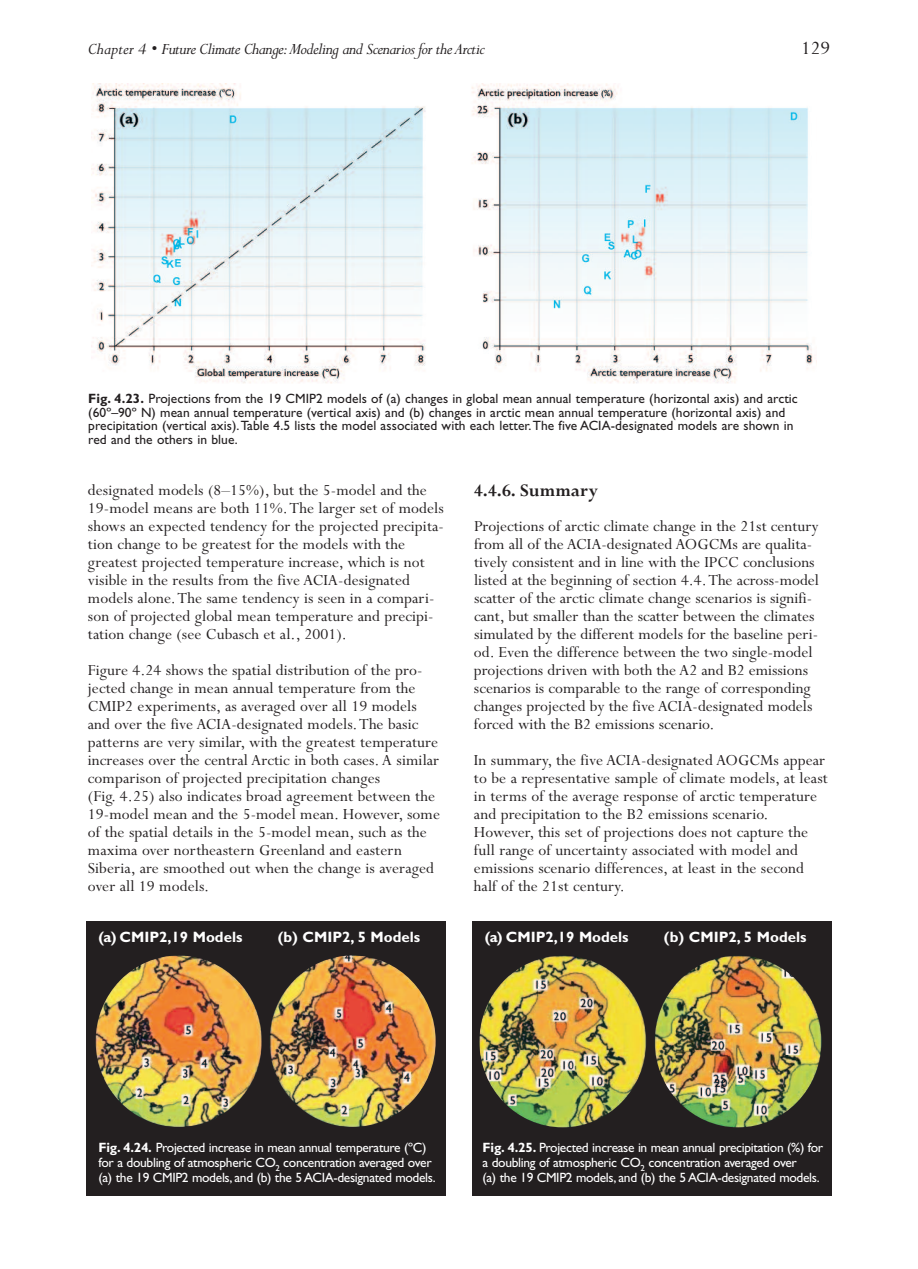
<style>
.page{position:relative;width:918px;height:1269px;background:#fff}
.page>*{position:absolute;margin:0;border:0;box-sizing:border-box;transform-origin:0 0}
.t1{font:21px "Perpetua";color:#231f20}
.t2{font:700 19.5px "Perpetua";color:#231f20}
.t3{font:italic 18px "Perpetua";letter-spacing:-.035em;color:#231f20}
.t4{font:17.25px/18px "Perpetua";letter-spacing:.005em;color:#231f20}
.t5{font:700 15px "Gill Sans";color:#fff}
.t6{font:13.5px/13.5px "Gill Sans";letter-spacing:.005em;color:#231f20}
.t7{font:13.5px/15px "Gill Sans";letter-spacing:-.025em;color:#fff}
.s1{font-weight:700}
</style>
<div class="page">
<div style="left:472px;top:921px;width:360px;height:274px;background:#231f20"></div>
<div style="left:86px;top:921px;width:360px;height:274px;background:#231f20"></div>
<img style="left:479px;top:956px;width:343px;height:171px">
<img style="left:96px;top:955px;width:340px;height:172px">
<img style="left:92px;top:83px;width:725px;height:301px">
<p class="t3" style="left:88px;top:43px;width:399px">Chapter 4 • Future Climate Change:Modeling and Scenarios for the Arctic</p>
<p class="t1" style="left:801px;top:40px;width:30px">129</p>
<p class="t6" style="left:88px;top:393px;width:711px"><span class="s1">Fig. 4.23.</span> Projections from the 19 CMIP2 models of (a) changes in global mean annual temperature (horizontal axis) and arctic (60º–90º N) mean annual temperature (vertical axis) and (b) changes in arctic mean annual temperature (horizontal axis) and precipitation (vertical axis).Table 4.5 lists the model associated with each letter.The five ACIA-designated models are shown in red and the others in blue.</p>
<p class="t4" style="left:88px;top:483px;width:358px">designated models (8–15%), but the 5-model and the 19-model means are both 11%.The larger set of models shows an expected tendency for the projected precipita&shy;tion change to be greatest for the models with the greatest projected temperature increase, which is not visible in the results from the five ACIA-designated models alone.The same tendency is seen in a compari&shy;son of projected global mean temperature and precipi&shy;tation change (see Cubasch et al., 2001).</p>
<p class="t4" style="left:88px;top:663px;width:354px">Figure 4.24 shows the spatial distribution of the pro&shy;jected change in mean annual temperature from the CMIP2 experiments, as averaged over all 19 models and over the five ACIA-designated models.The basic patterns are very similar, with the greatest temperature increases over the central Arctic in both cases. A similar comparison of projected precipitation changes<br>(Fig. 4.25) also indicates broad agreement between the 19-model mean and the 5-model mean. However, some of the spatial details in the 5-model mean, such as the maxima over northeastern Greenland and eastern Siberia, are smoothed out when the change is averaged over all 19 models.</p>
<p class="t2" style="left:474px;top:483px;width:126px">4.4.6. Summary</p>
<p class="t4" style="left:474px;top:519px;width:347px">Projections of arctic climate change in the 21st century from all of the ACIA-designated AOGCMs are qualita&shy;tively consistent and in line with the IPCC conclusions listed at the beginning of section 4.4.The across-model scatter of the arctic climate change scenarios is signifi&shy;cant, but smaller than the scatter between the climates simulated by the different models for the baseline peri&shy;od. Even the difference between the two single-model projections driven with both the A2 and B2 emissions scenarios is comparable to the range of corresponding changes projected by the five ACIA-designated models forced with the B2 emissions scenario.</p>
<p class="t4" style="left:474px;top:753px;width:355px">In summary, the five ACIA-designated AOGCMs appear to be a representative sample of climate models, at least in terms of the average response of arctic temperature and precipitation to the B2 emissions scenario.<br>However, this set of projections does not capture the full range of uncertainty associated with model and emissions scenario differences, at least in the second half of the 21st century.</p>
<p class="t5" style="left:99px;top:931px;width:145px">(a) CMIP2,19 Models</p>
<p class="t5" style="left:278px;top:931px;width:144px">(b) CMIP2, 5 Models</p>
<p class="t5" style="left:485px;top:931px;width:145px">(a) CMIP2,19 Models</p>
<p class="t5" style="left:664px;top:931px;width:144px">(b) CMIP2, 5 Models</p>
<p class="t7" style="left:99px;top:1141px;width:339px"><span class="s1">Fig. 4.24.</span> Projected increase in mean annual temperature (ºC) for a doubling of atmospheric CO<sub>2</sub> concentration averaged over (a) the 19 CMIP2 models, and (b) the 5 ACIA-designated models.</p>
<p class="t7" style="left:483px;top:1141px;width:342px"><span class="s1">Fig. 4.25.</span> Projected increase in mean annual precipitation (%) for a doubling of atmospheric CO<sub>2</sub> concentration averaged over<br>(a) the 19 CMIP2 models, and (b) the 5 ACIA-designated models.</p>
</div>
